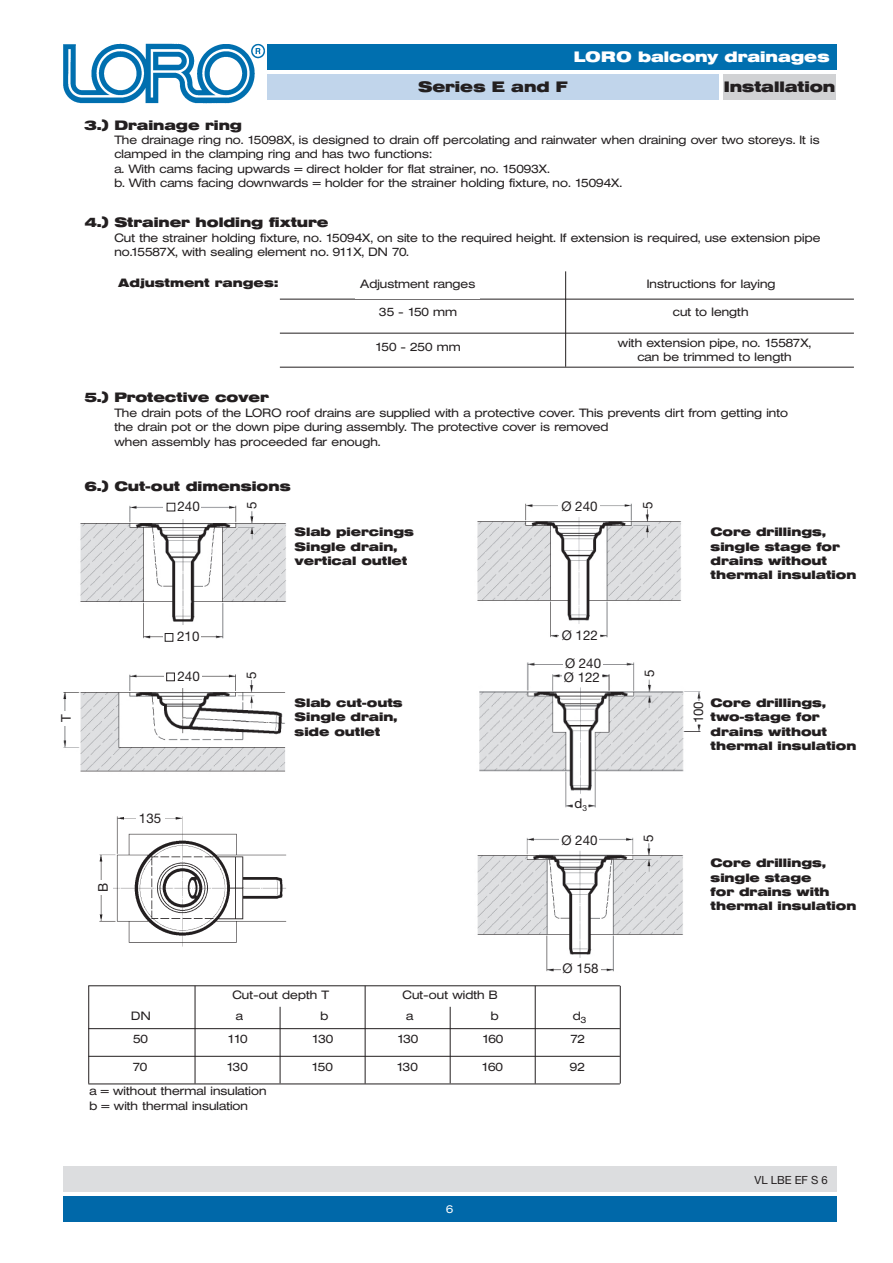
<style>
.page{position:relative;width:893px;height:1263px;background:#fff}
.page>*{position:absolute;margin:0;border:0;box-sizing:border-box;transform-origin:0 0}
.t1{font:700 15px "Helvetica Extended BQ";color:#231f20}
.t2{font:700 15px "Helvetica Extended BQ";color:#fff}
.t3{font:700 13.5px "Helvetica Extended BQ";color:#231f20}
.t4{font:13.35px/13.5px "Helvetica Neue LT Std";color:#231f20}
.t5{font:300 12px/14.4px "Helvetica Extended BQ";color:#231f20}
.t6{font:700 12px/14.4px "Helvetica Extended BQ";color:#231f20}
.t7{font:11.25px "Helvetica Neue LT Std";color:#231f20}
.t8{font:300 11.25px "Helvetica Extended BQ";color:#fff}
.s1{color:#fff}
</style>
<div class="page">
<div style="left:63px;top:1196px;width:773px;height:26px;background:#0068a9"></div>
<hr style="left:280px;top:299px;width:574px;height:1px;background:#231f20">
<hr style="left:280px;top:333px;width:574px;height:1px;background:#231f20">
<hr style="left:280px;top:367px;width:574px;height:1px;background:#231f20">
<hr style="left:565px;top:271px;width:1px;height:96px;background:#231f20">
<hr style="left:88px;top:1028px;width:532px;height:1px;background:#231f20">
<hr style="left:88px;top:985px;width:532px;height:1px;background:#231f20">
<hr style="left:88px;top:1056px;width:532px;height:1px;background:#231f20">
<hr style="left:88px;top:1083px;width:532px;height:1px;background:#231f20">
<hr style="left:88px;top:986px;width:1px;height:97px;background:#231f20">
<hr style="left:195px;top:986px;width:1px;height:97px;background:#231f20">
<hr style="left:280px;top:1007px;width:1px;height:76px;background:#231f20">
<hr style="left:365px;top:986px;width:1px;height:97px;background:#231f20">
<hr style="left:450px;top:1007px;width:1px;height:76px;background:#231f20">
<hr style="left:535px;top:986px;width:1px;height:97px;background:#231f20">
<hr style="left:620px;top:986px;width:1px;height:97px;background:#231f20">
<div style="left:63px;top:1167px;width:773px;height:25px;background:#dcdddf"></div>
<div style="left:265px;top:44px;width:571px;height:26px;background:#006faf"></div>
<div style="left:723px;top:74px;width:112px;height:25px;background:#d1d2d4"></div>
<div style="left:267px;top:74px;width:452px;height:25px;background:#c1d5eb"></div>
<img style="left:63px;top:43px;width:202px;height:61px">
<img style="left:99px;top:816px;width:188px;height:131px">
<div style="left:94px;top:880px;width:18px;height:14px;background:#fff"></div>
<div style="left:136px;top:812px;width:28px;height:17px;background:#fff"></div>
<img style="left:477px;top:503px;width:204px;height:135px">
<div style="left:559px;top:500px;width:41px;height:13px;background:#fff"></div>
<div style="left:559px;top:629px;width:41px;height:13px;background:#fff"></div>
<img style="left:479px;top:662px;width:222px;height:146px">
<div style="left:563px;top:659px;width:40px;height:9px;background:#fff"></div>
<div style="left:562px;top:672px;width:40px;height:10px;background:#fff"></div>
<div style="left:691px;top:701px;width:14px;height:22px;background:#fff"></div>
<div style="left:573px;top:794px;width:15px;height:18px;background:#fff"></div>
<img style="left:477px;top:837px;width:206px;height:135px">
<div style="left:560px;top:835px;width:39px;height:10px;background:#fff"></div>
<div style="left:561px;top:964px;width:39px;height:9px;background:#fff"></div>
<img style="left:80px;top:505px;width:206px;height:134px">
<div style="left:163px;top:500px;width:38px;height:12px;background:#fff"></div>
<div style="left:163px;top:630px;width:38px;height:13px;background:#fff"></div>
<div style="left:167px;top:503px;width:8px;height:8px;border:1px solid #231f20"></div>
<div style="left:165px;top:633px;width:8px;height:9px;border:1px solid #231f20"></div>
<img style="left:63px;top:674px;width:223px;height:98px">
<div style="left:61px;top:711px;width:11px;height:14px;background:#fff"></div>
<div style="left:164px;top:670px;width:37px;height:13px;background:#fff"></div>
<div style="left:166px;top:673px;width:9px;height:8px;border:1px solid #231f20"></div>
<p class="t2" style="left:574px;top:48px;width:257px">LORO balcony drainages</p>
<p class="t1" style="left:418px;top:78px;width:151px">Series E and F</p>
<p class="t1" style="left:724px;top:78px;width:113px">Installation</p>
<p class="t3" style="left:85px;top:117px;width:159px">3.) Drainage ring</p>
<p class="t5" style="left:114px;top:133px;width:707px">The drainage ring no. 15098X, is designed to drain off percolating and rainwater when draining over two storeys. It is clamped in the clamping ring and has two functions:<br>a. With cams facing upwards = direct holder for flat strainer, no. 15093X.<br>b. With cams facing downwards = holder for the strainer holding fixture, no. 15094X.</p>
<p class="t3" style="left:85px;top:215px;width:245px">4.) Strainer holding fixture</p>
<p class="t5" style="left:114px;top:231px;width:708px">Cut the strainer holding fixture, no. 15094X, on site to the required height. If extension is required, use extension pipe no.15587X, with sealing element no. 911X, DN 70.</p>
<p class="t6" style="left:118px;top:276px;width:161px">Adjustment ranges:</p>
<p class="t5" style="left:360px;top:276px;width:117px">Adjustment ranges</p>
<p class="t5" style="left:647px;top:277px;width:130px">Instructions for laying</p>
<p class="t5" style="left:379px;top:305px;width:80px">35 - 150 mm</p>
<p class="t5" style="left:375px;top:340px;width:87px">150 - 250 mm</p>
<p class="t5" style="left:673px;top:305px;width:77px">cut to length</p>
<p class="t5" style="left:618px;top:335px;width:195px;text-align:center">with extension pipe, no. 15587X, can be trimmed to length</p>
<p class="t3" style="left:85px;top:390px;width:186px">5.) Protective cover</p>
<p class="t5" style="left:114px;top:406px;width:675px">The drain pots of the LORO roof drains are supplied with a protective cover. This prevents dirt from getting into the drain pot or the down pipe during assembly. The protective cover is removed<br>when assembly has proceeded far enough.</p>
<p class="t3" style="left:85px;top:479px;width:208px">6.) Cut-out dimensions</p>
<p class="t6" style="left:295px;top:525px;width:121px">Slab piercings<br>Single drain, vertical outlet</p>
<p class="t6" style="left:711px;top:525px;width:147px">Core drillings, single stage for drains without thermal insulation</p>
<p class="t4" style="left:165px;top:499px;width:36px"><span class="s1">Y</span> 240</p>
<p class="t4" style="left:245px;top:509px;width:9px;rotate:-90deg">5</p>
<p class="t4" style="left:561px;top:499px;width:38px">Ø 240</p>
<p class="t4" style="left:641px;top:509px;width:9px;rotate:-90deg">5</p>
<p class="t4" style="left:59px;top:722px;width:9px;rotate:-90deg">T</p>
<p class="t4" style="left:165px;top:630px;width:36px"><span class="s1">Y</span> 210</p>
<p class="t4" style="left:165px;top:669px;width:36px"><span class="s1">Y</span> 240</p>
<p class="t4" style="left:96px;top:892px;width:11px;rotate:-90deg">B</p>
<p class="t4" style="left:139px;top:812px;width:24px">135</p>
<p class="t4" style="left:245px;top:679px;width:9px;rotate:-90deg">5</p>
<p class="t6" style="left:295px;top:695px;width:109px">Slab cut-outs<br>Single drain, side outlet</p>
<p class="t4" style="left:562px;top:629px;width:38px">Ø 122</p>
<p class="t4" style="left:564px;top:656px;width:39px">Ø 240<br>Ø 122</p>
<p class="t4" style="left:642px;top:677px;width:9px;rotate:-90deg">5</p>
<p class="t4" style="left:575px;top:796px;width:14px">d<sub>3</sub></p>
<p class="t4" style="left:561px;top:833px;width:38px">Ø 240</p>
<p class="t4" style="left:641px;top:842px;width:9px;rotate:-90deg">5</p>
<p class="t6" style="left:711px;top:695px;width:147px">Core drillings, two-stage for drains without thermal insulation</p>
<p class="t4" style="left:691px;top:723px;width:24px;rotate:-90deg">100</p>
<p class="t6" style="left:711px;top:856px;width:147px">Core drillings, single stage<br>for drains with thermal insulation</p>
<p class="t5" style="left:232px;top:988px;width:98px">Cut-out depth T</p>
<p class="t5" style="left:403px;top:988px;width:97px">Cut-out width B</p>
<p class="t4" style="left:562px;top:961px;width:38px">Ø 158</p>
<p class="t5" style="left:236px;top:1009px;width:9px">a</p>
<p class="t5" style="left:321px;top:1009px;width:10px">b</p>
<p class="t5" style="left:406px;top:1009px;width:9px">a</p>
<p class="t5" style="left:491px;top:1009px;width:10px">b</p>
<p class="t5" style="left:573px;top:1009px;width:15px">d<sub>3</sub></p>
<p class="t5" style="left:131px;top:1005px;width:21px;line-height:22.5px">DN<br>50</p>
<p class="t5" style="left:133px;top:1060px;width:16px">70</p>
<p class="t5" style="left:226px;top:1060px;width:23px">130</p>
<p class="t5" style="left:312px;top:1060px;width:23px">150</p>
<p class="t5" style="left:397px;top:1060px;width:23px">130</p>
<p class="t5" style="left:482px;top:1060px;width:23px">160</p>
<p class="t5" style="left:570px;top:1060px;width:16px">92</p>
<p class="t5" style="left:227px;top:1032px;width:22px">110</p>
<p class="t5" style="left:312px;top:1032px;width:23px">130</p>
<p class="t5" style="left:397px;top:1032px;width:23px">130</p>
<p class="t5" style="left:482px;top:1032px;width:23px">160</p>
<p class="t5" style="left:571px;top:1032px;width:16px">72</p>
<p class="t5" style="left:89px;top:1084px;width:179px">a = without thermal insulation b = with thermal insulation</p>
<p class="t8" style="left:446px;top:1202px;width:9px">6</p>
<p class="t7" style="left:754px;top:1173px;width:75px">VL LBE EF S 6</p>
</div>
